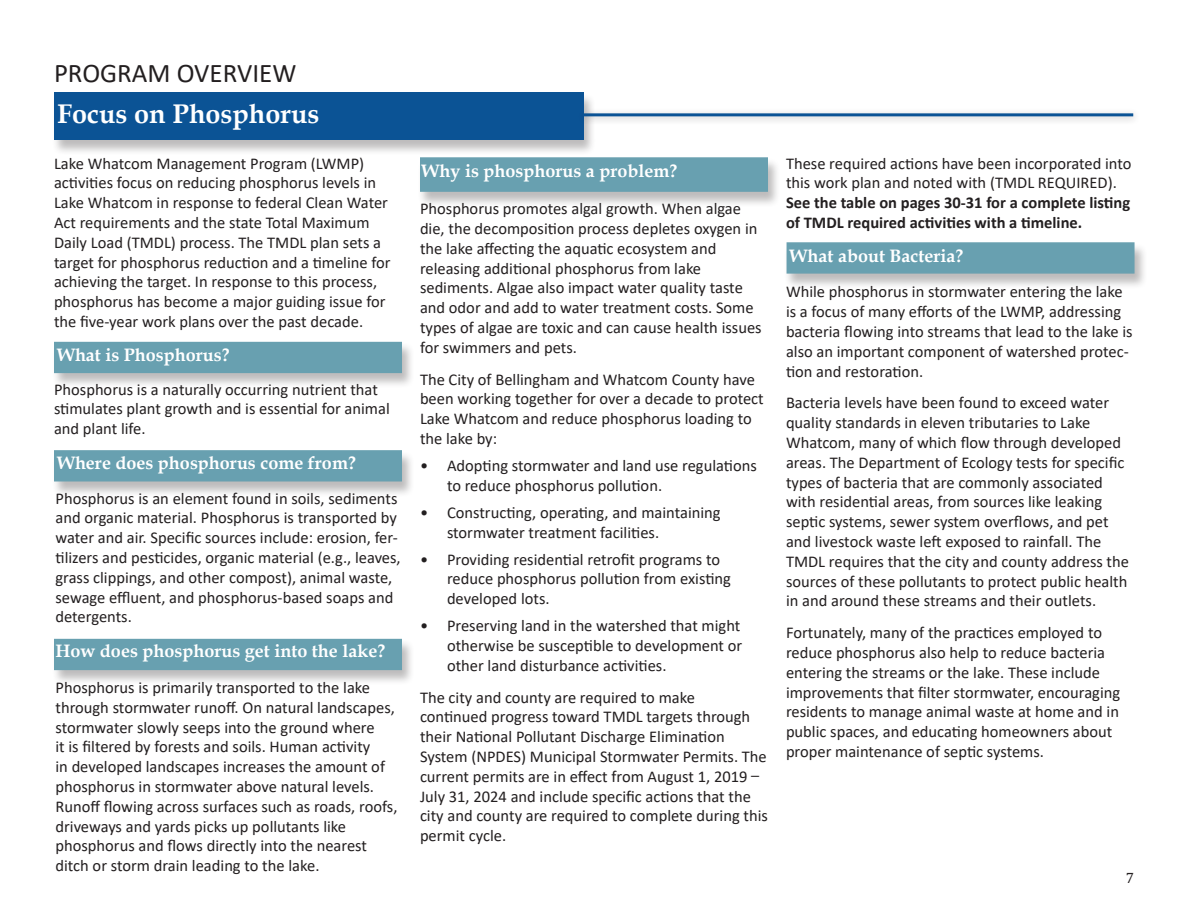
<style>
.page{position:relative;width:1188px;height:918px;background:#fff}
.page>*{position:absolute;margin:0;border:0;box-sizing:border-box;transform-origin:0 0}
.t1{font:700 27px "Book Antiqua";color:#fff}
.t2{font:27px "Calibri";color:#231f20}
.t3{font:700 18px "Book Antiqua";color:#fff}
.t4{font:16.5px/19.8px "Calibri";color:#231f20}
.t5{font:15px "Cambria";color:#231f20}
.s1{font-family:"Corbel"}
.s2{font-weight:700}
</style>
<div class="page">
<div style="left:51px;top:93px;width:545px;height:63px;background:#231f20;opacity:.3"></div>
<div style="left:54px;top:93px;width:530px;height:47px;background:#0b5395"></div>
<div style="left:577px;top:107px;width:565px;height:19px;background:#231f20;opacity:.3"></div>
<hr style="left:584px;top:113px;width:549px;height:3px;background:#0b5395">
<div style="left:51px;top:342px;width:364px;height:47px;background:#231f20;opacity:.3"></div>
<div style="left:54px;top:342px;width:348px;height:31px;background:#68a0b0"></div>
<div style="left:51px;top:450px;width:364px;height:47px;background:#231f20;opacity:.3"></div>
<div style="left:54px;top:450px;width:348px;height:32px;background:#68a0b0;border:2px solid #68a0b0"></div>
<div style="left:51px;top:639px;width:364px;height:47px;background:#231f20;opacity:.3"></div>
<div style="left:54px;top:639px;width:348px;height:31px;background:#68a0b0"></div>
<div style="left:418px;top:158px;width:363px;height:49px;background:#231f20;opacity:.3"></div>
<div style="left:420px;top:157px;width:348px;height:35px;background:#68a0b0;border:2px solid #68a0b0"></div>
<div style="left:784px;top:242px;width:363px;height:47px;background:#231f20;opacity:.3"></div>
<div style="left:787px;top:242px;width:348px;height:32px;background:#68a0b0;border:2px solid #68a0b0"></div>
<p class="t2" style="left:54px;top:54px;width:244px">PROGRAM OVERVIEW</p>
<p class="t1" style="left:57px;top:95px;width:264px">Focus on Phosphorus</p>
<p class="t4" style="left:54px;top:153px;width:312px">Lake Whatcom Management Program (LWMP)</p>
<p class="t4" style="left:54px;top:173px;width:338px">activities focus on reducing phosphorus levels in Lake Whatcom in response to federal Clean Water Act requirements and the state Total Maximum Daily Load (TMDL) process. The TMDL plan sets a target for phosphorus reduction and a timeline for</p>
<p class="t4" style="left:54px;top:272px;width:333px">achieving the target. In response to this process, phosphorus has become a major guiding issue for the five-year work plans over the past decade.</p>
<p class="t3" style="left:57px;top:343px;width:174px">What is Phosphorus?</p>
<p class="t4" style="left:54px;top:379px;width:337px">Phosphorus is a naturally occurring nutrient that stimulates plant growth and is essential for animal and plant life.</p>
<p class="t3" style="left:57px;top:451px;width:300px">Where does phosphorus come from?</p>
<p class="t4" style="left:56px;top:488px;width:347px">Phosphorus is an element found in soils, sediments and organic material. Phosphorus is transported by water and air. Specific sources include: erosion, fer&shy;tilizers and pesticides, organic material (e.g., leaves, grass clippings, and other compost), animal waste, sewage effluent, and phosphorus-based soaps and detergents.</p>
<p class="t3" style="left:56px;top:639px;width:331px">How does phosphorus get into the lake?</p>
<p class="t4" style="left:56px;top:677px;width:343px">Phosphorus is primarily transported to the lake through stormwater runoff. On natural landscapes, stormwater slowly seeps into the ground where<br>it is filtered by forests and soils. Human activity<br>in developed landscapes increases the amount of phosphorus in stormwater above natural levels.<br>Runoff flowing across surfaces such as roads, roofs, driveways and yards picks up pollutants like</p>
<p class="t4" style="left:56px;top:836px;width:313px">phosphorus and flows directly into the nearest ditch or storm drain leading to the lake.</p>
<p class="t3" style="left:422px;top:159px;width:257px">Why is phosphorus a problem?</p>
<p class="t4" style="left:420px;top:198px;width:339px">Phosphorus promotes algal growth. When algae die, the decomposition process depletes oxygen in the lake affecting the aquatic ecosystem and</p>
<p class="t4" style="left:420px;top:258px;width:283px">releasing additional phosphorus from lake</p>
<p class="t4" style="left:420px;top:278px;width:343px">sediments. Algae also impact water quality taste and odor and add to water treatment costs. Some types of algae are toxic and can cause health issues for swimmers and pets.</p>
<p class="t4" style="left:420px;top:369px;width:345px">The City of Bellingham and Whatcom County have been working together for over a decade to protect Lake Whatcom and reduce phosphorus loading to the lake by:</p>
<p class="t4" style="left:447px;top:455px;width:311px;text-indent:-27px">• Adopting stormwater and land use regulations to reduce phosphorus pollution.</p>
<p class="t4" style="left:447px;top:502px;width:275px;text-indent:-27px">• Constructing, operating, and maintaining stormwater treatment facilities.</p>
<p class="t4" style="left:447px;top:549px;width:285px;text-indent:-27px">• Providing residential retrofit programs to reduce phosphorus pollution from existing developed lots.</p>
<p class="t4" style="left:447px;top:615px;width:297px;text-align:justify;text-indent:-27px">• Preserving land in the watershed that might otherwise be susceptible to development or other land disturbance activities.</p>
<p class="t4" style="left:420px;top:687px;width:277px">The city and county are required to make</p>
<p class="t4" style="left:420px;top:707px;width:349px">continued progress toward TMDL targets through their National Pollutant Discharge Elimination System (NPDES) Municipal Stormwater Permits. The current permits are in effect from August 1, 2019 <span class="s1">– </span>July 31, 2024 and include specific actions that the city and county are required to complete during this permit cycle.</p>
<p class="t4" style="left:786px;top:153px;width:347px">These required actions have been incorporated into this work plan and noted with (TMDL REQUIRED).<br><span class="s2">See the table on pages 30-31 for a complete listing of TMDL required activities with a timeline.</span></p>
<p class="t3" style="left:790px;top:243px;width:175px">What about Bacteria?</p>
<p class="t4" style="left:786px;top:282px;width:348px">While phosphorus in stormwater entering the lake is a focus of many efforts of the LWMP, addressing bacteria flowing into streams that lead to the lake is also an important component of watershed protec&shy;tion and restoration.</p>
<p class="t4" style="left:786px;top:393px;width:345px">Bacteria levels have been found to exceed water quality standards in eleven tributaries to Lake Whatcom, many of which flow through developed areas. The Department of Ecology tests for specific types of bacteria that are commonly associated with residential areas, from sources like leaking septic systems, sewer system overflows, and pet and livestock waste left exposed to rainfall. The TMDL requires that the city and county address the sources of these pollutants to protect public health in and around these streams and their outlets.</p>
<p class="t4" style="left:786px;top:622px;width:336px">Fortunately, many of the practices employed to reduce phosphorus also help to reduce bacteria entering the streams or the lake. These include improvements that filter stormwater, encouraging residents to manage animal waste at home and in public spaces, and educating homeowners about proper maintenance of septic systems.</p>
<p class="t5" style="left:1126px;top:869px;width:10px">7</p>
</div>
